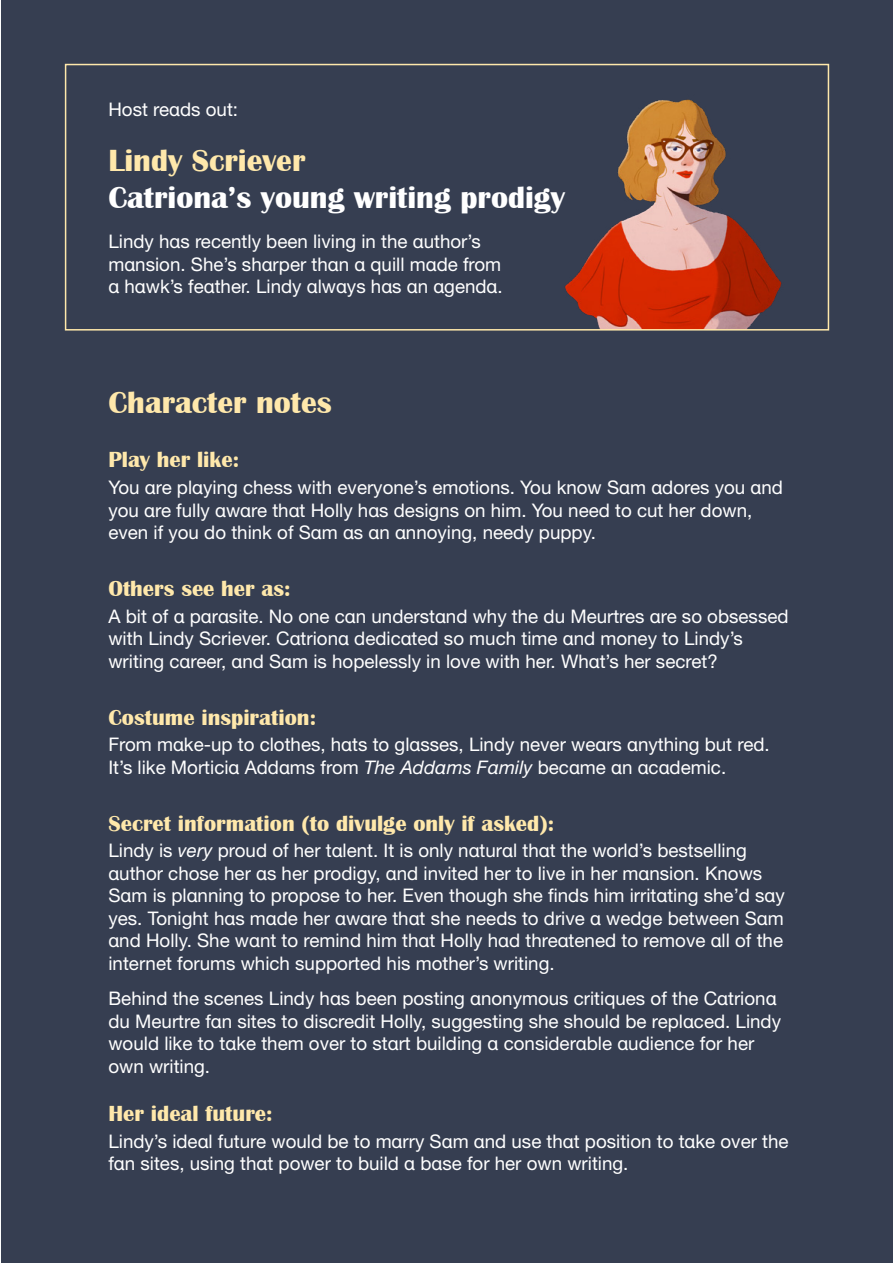
<style>
.page{position:relative;width:893px;height:1263px;background:#fff}
.page>*{position:absolute;margin:0;border:0;box-sizing:border-box;transform-origin:0 0}
.t1{font:700 31.5px "Britannic";color:#fff}
.t2{font:700 31.5px "Britannic";color:#ffe8ab}
.t3{font:700 22.5px "Britannic";color:#ffe8ab}
.t4{font:18.75px/22.5px "Helvetica Neue Alta LT Std";color:#fff}
.s1{font-style:italic}
</style>
<div class="page">
<div style="left:1px;top:0;width:891px;height:1263px;background:#363e51"></div>
<img style="left:565px;top:99px;width:217px;height:229px">
<div style="left:65px;top:64px;width:764px;height:267px;border:2px solid #ffe8ab"></div>
<p class="t4" style="left:108px;top:98px;width:131px">Host reads out:</p>
<h1 class="t2" style="left:108px;top:142px;width:199px">Lindy Scriever</h1>
<h1 class="t1" style="left:108px;top:180px;width:458px">Catriona’s young writing prodigy</h1>
<p class="t4" style="left:108px;top:230px;width:396px">Lindy has recently been living in the author’s mansion. She’s sharper than a quill made from a hawk’s feather. Lindy always has an agenda.</p>
<h1 class="t2" style="left:108px;top:384px;width:225px">Character notes</h1>
<p class="t3" style="left:108px;top:447px;width:132px">Play her like:</p>
<p class="t4" style="left:108px;top:476px;width:676px">You are playing chess with everyone’s emotions. You know Sam adores you and you are fully aware that Holly has designs on him. You need to cut her down, even if you do think of Sam as an annoying, needy puppy.</p>
<p class="t3" style="left:108px;top:576px;width:184px">Others see her as:</p>
<p class="t4" style="left:108px;top:604px;width:682px">A bit of a parasite. No one can understand why the du Meurtres are so obsessed with Lindy Scriever. Catriona dedicated so much time and money to Lindy’s writing career, and Sam is hopelessly in love with her. What’s her secret?</p>
<p class="t3" style="left:108px;top:704px;width:209px">Costume inspiration:</p>
<p class="t4" style="left:108px;top:733px;width:663px">From make-up to clothes, hats to glasses, Lindy never wears anything but red.<br>It’s like Morticia Addams from <span class="s1">The Addams Family</span> became an academic.</p>
<p class="t3" style="left:108px;top:810px;width:447px">Secret information (to divulge only if asked):</p>
<p class="t4" style="left:108px;top:839px;width:678px">Lindy is <span class="s1">very</span> proud of her talent. It is only natural that the world’s bestselling author chose her as her prodigy, and invited her to live in her mansion. Knows Sam is planning to propose to her. Even though she finds him irritating she’d say yes. Tonight has made her aware that she needs to drive a wedge between Sam and Holly. She want to remind him that Holly had threatened to remove all of the internet forums which supported his mother’s writing.</p>
<p class="t4" style="left:108px;top:987px;width:674px">Behind the scenes Lindy has been posting anonymous critiques of the Catriona du Meurtre fan sites to discredit Holly, suggesting she should be replaced. Lindy would like to take them over to start building a considerable audience for her own writing.</p>
<p class="t3" style="left:108px;top:1101px;width:166px">Her ideal future:</p>
<p class="t4" style="left:108px;top:1129px;width:682px">Lindy’s ideal future would be to marry Sam and use that position to take over the fan sites, using that power to build a base for her own writing.</p>
</div>
